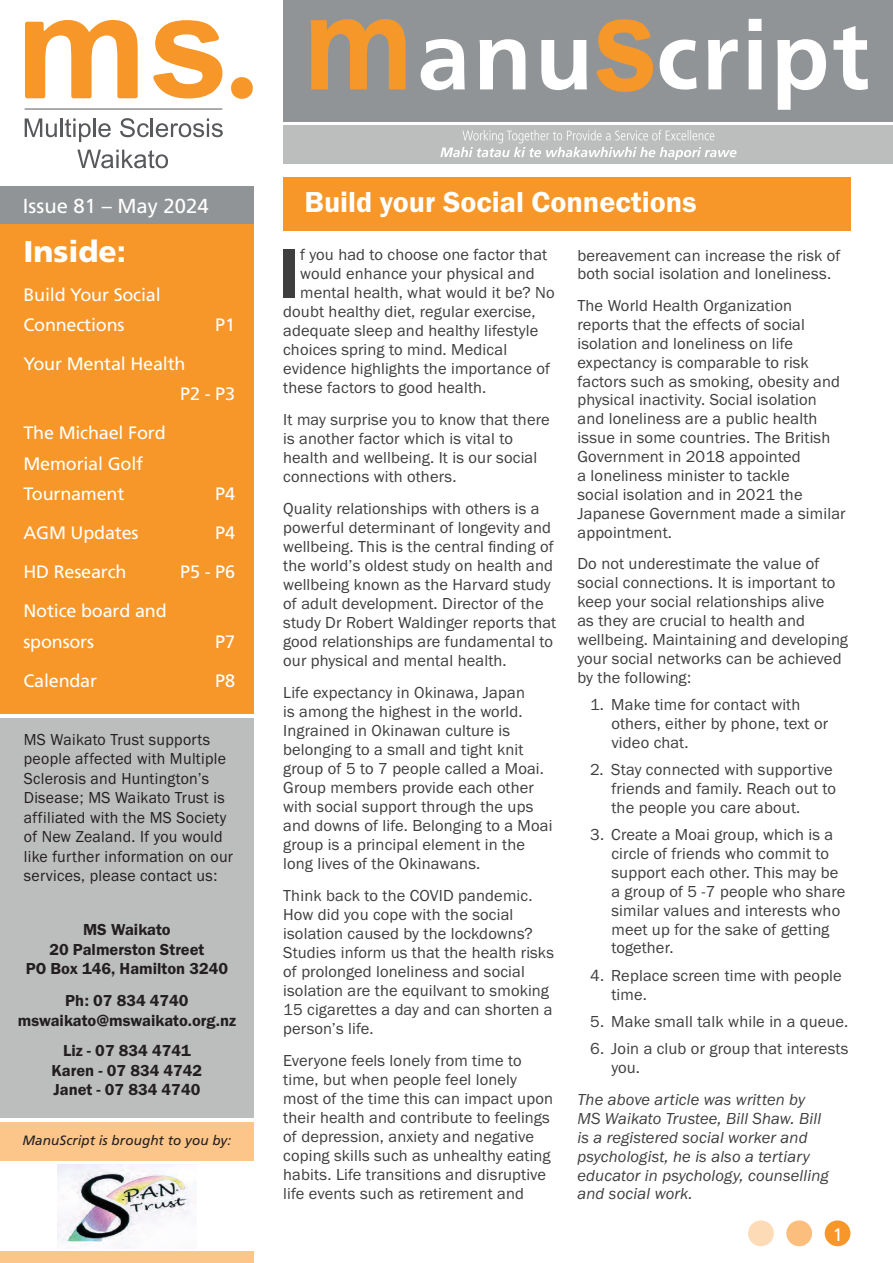
<style>
.page{position:relative;width:893px;height:1263px;background:#fff}
.page>*{position:absolute;margin:0;border:0;box-sizing:border-box;transform-origin:0 0}
.t1{font:700 96px "Frutiger";letter-spacing:.025em;color:#fff}
.t2{font:72.75px "Franklin Gothic URW Dem";color:#3e3e3f}
.t3{font:30px "Franklin Gothic URW Dem";color:#fff}
.t4{font:900 30px "Frutiger LT Std";color:#fff}
.t5{font:20.25px "Frutiger LT Std";color:#fff}
.t6{font:18px/30.5px "Frutiger LT Std";letter-spacing:-.01em;color:#fff}
.t7{font:16.5px/19px "Franklin Gothic URW Boo";letter-spacing:.01em;color:#3e3e3f}
.t8{font:16.5px/19.5px "Franklin Gothic URW Boo";letter-spacing:.02em;color:#231f20;scale:.96 1}
.t9{font:16.5px/18.9px "Franklin Gothic URW Boo Ita";letter-spacing:.01em;color:#3e3e3f}
.t10{font:16.5px/19.8px "Franklin Gothic URW Dem";color:#231f20;text-align:center}
.t11{font:italic 13.5px "Frutiger LT Std";letter-spacing:.005em;color:#231f20}
.s1{font-size:134.4px;color:#f69729}
</style>
<div class="page">
<div style="left:748px;top:1220px;width:26px;height:26px;background:#fddbb7;border-radius:50%"></div>
<div style="left:786px;top:1220px;width:26px;height:26px;background:#fcbe7c;border-radius:50%"></div>
<div style="left:825px;top:1220px;width:25px;height:26px;background:#f79729;border-radius:50%"></div>
<div style="left:283px;top:0;width:610px;height:121px;background:#919496"></div>
<div style="left:0;top:187px;width:254px;height:43px;background:#919496"></div>
<div style="left:0;top:718px;width:254px;height:399px;background:#bcbdbd"></div>
<div style="left:0;top:1122px;width:254px;height:38px;background:#fcc589"></div>
<div style="left:0;top:1252px;width:254px;height:11px;background:#fcc589"></div>
<img style="left:57px;top:1164px;width:140px;height:84px">
<svg style="left:597px;top:19px;width:56px;height:73px"></svg>
<svg style="left:231px;top:77px;width:22px;height:22px"></svg>
<svg style="left:25px;top:20px;width:113px;height:78px"></svg>
<svg style="left:153px;top:20px;width:69px;height:78px"></svg>
<svg style="left:25px;top:118px;width:32px;height:19px"></svg>
<hr style="left:60px;top:118px;width:3px;height:19px;background:#58595c">
<svg style="left:65px;top:118px;width:26px;height:24px"></svg>
<hr style="left:93px;top:118px;width:3px;height:19px;background:#58595c">
<svg style="left:98px;top:123px;width:13px;height:14px"></svg>
<svg style="left:120px;top:118px;width:103px;height:19px"></svg>
<hr style="left:25px;top:109px;width:197px;height:1px;background:#58595c">
<svg style="left:77px;top:150px;width:91px;height:18px"></svg>
<div style="left:283px;top:125px;width:610px;height:39px;background:#bcbdbd"></div>
<svg style="left:440px;top:130px;width:296px;height:30px"></svg>
<div style="left:0;top:225px;width:254px;height:488px;background:#f79729"></div>
<div style="left:283px;top:177px;width:567px;height:53px;background:#f79729"></div>
<p class="t5" style="left:23px;top:194px;width:187px">Issue 81 – May 2024</p>
<h3 class="t4" style="left:23px;top:233px;width:104px">Inside:</h3>
<p class="t6" style="left:23px;top:279px;width:139px">Build Your Social<br>Connections</p>
<p class="t6" style="left:215px;top:310px;width:21px">P1</p>
<p class="t6" style="left:180px;top:349px;width:56px;text-indent:-157px">Your Mental Health<br>P2 - P3</p>
<p class="t6" style="left:23px;top:418px;width:144px">The Michael Ford<br>Memorial Golf<br>Tournament</p>
<p class="t6" style="left:215px;top:479px;width:21px">P4</p>
<p class="t6" style="left:23px;top:518px;width:117px">AGM Updates</p>
<p class="t6" style="left:215px;top:518px;width:21px">P4</p>
<p class="t6" style="left:23px;top:557px;width:105px">HD Research</p>
<p class="t6" style="left:180px;top:557px;width:56px">P5 - P6</p>
<p class="t6" style="left:23px;top:596px;width:145px">Notice board and sponsors</p>
<p class="t6" style="left:215px;top:626px;width:21px">P7</p>
<p class="t6" style="left:23px;top:665px;width:75px">Calendar</p>
<p class="t6" style="left:215px;top:665px;width:21px">P8</p>
<p class="t8" style="left:24px;top:729px;width:219px">MS Waikato Trust supports people affected with Multiple<br>Sclerosis and Huntington’s<br>Disease; MS Waikato Trust is affiliated with the MS Society of New Zealand. If you would like further information on our services, please contact us:</p>
<p class="t10" style="left:26px;top:919px;width:204px">MS Waikato<br>20 Palmerston Street<br>PO Box 146, Hamilton 3240</p>
<p class="t10" style="left:18px;top:990px;width:220px">Ph: 07 834 4740 mswaikato@mswaikato.org.nz</p>
<p class="t10" style="left:52px;top:1040px;width:152px">Liz - 07 834 4741<br>Karen - 07 834 4742<br>Janet - 07 834 4740</p>
<p class="t11" style="left:22px;top:1132px;width:210px">ManuScript is brought to you by:</p>
<h1 class="t1" style="left:303px;top:1px;width:568px"><span class="s1">m</span>anu cript</h1>
<h3 class="t3" style="left:304px;top:184px;width:394px">Build your Social Connections</h3>
<h2 class="t2" style="left:278px;top:229px;width:23px">I</h2>
<p class="t7" style="left:300px;top:245px;width:249px">f you had to choose one factor that</p>
<p class="t7" style="left:300px;top:264px;width:236px">would enhance your physical and</p>
<p class="t7" style="left:300px;top:282px;width:256px">mental health, what would it be? No</p>
<p class="t7" style="left:283px;top:301px;width:254px">doubt healthy diet, regular exercise,</p>
<p class="t7" style="left:283px;top:321px;width:257px">adequate sleep and healthy lifestyle</p>
<p class="t7" style="left:283px;top:340px;width:225px">choices spring to mind. Medical</p>
<p class="t7" style="left:283px;top:359px;width:268px">evidence highlights the importance of</p>
<p class="t7" style="left:283px;top:378px;width:205px">these factors to good health.</p>
<p class="t7" style="left:283px;top:409px;width:268px">It may surprise you to know that there is another factor which is vital to health and wellbeing. It is our social connections with others.</p>
<p class="t7" style="left:283px;top:498px;width:275px">Quality relationships with others is a powerful determinant of longevity and wellbeing. This is the central finding of the world’s oldest study on health and wellbeing known as the Harvard study of adult development. Director of the study Dr Robert Waldinger reports that good relationships are fundamental to our physical and mental health.</p>
<p class="t7" style="left:283px;top:682px;width:271px">Life expectancy in Okinawa, Japan<br>is among the highest in the world.<br>Ingrained in Okinawan culture is belonging to a small and tight knit group of 5 to 7 people called a Moai.<br>Group members provide each other with social support through the ups and downs of life. Belonging to a Moai group is a principal element in the long lives of the Okinawans.</p>
<p class="t7" style="left:283px;top:886px;width:272px">Think back to the COVID pandemic.<br>How did you cope with the social isolation caused by the lockdowns?<br>Studies inform us that the health risks of prolonged loneliness and social isolation are the equilvant to smoking<br>15 cigarettes a day and can shorten a person’s life.</p>
<p class="t7" style="left:283px;top:1051px;width:271px">Everyone feels lonely from time to time, but when people feel lonely most of the time this can impact upon their health and contribute to feelings of depression, anxiety and negative coping skills such as unhealthy eating habits. Life transitions and disruptive life events such as retirement and</p>
<p class="t7" style="left:577px;top:245px;width:265px">bereavement can increase the risk of both social isolation and loneliness.</p>
<p class="t7" style="left:577px;top:296px;width:270px">The World Health Organization reports that the effects of social isolation and loneliness on life expectancy is comparable to risk factors such as smoking, obesity and physical inactivity. Social isolation and loneliness are a public health issue in some countries. The British<br>Government in 2018 appointed<br>a loneliness minister to tackle<br>social isolation and in 2021 the<br>Japanese Government made a similar appointment.</p>
<p class="t7" style="left:577px;top:554px;width:272px">Do not underestimate the value of social connections. It is important to keep your social relationships alive<br>as they are crucial to health and wellbeing. Maintaining and developing your social networks can be achieved by the following:</p>
<p class="t7" style="left:611px;top:695px;width:218px;text-indent:-21px">1. Make time for contact with others, either by phone, text or video chat.</p>
<p class="t7" style="left:611px;top:760px;width:226px;text-indent:-21px">2. Stay connected with supportive friends and family. Reach out to the people you care about.</p>
<p class="t7" style="left:611px;top:825px;width:235px;text-indent:-21px">3. Create a Moai group, which is a circle of friends who commit to support each other. This may be a group of 5 -7 people who share similar values and interests who meet up for the sake of getting together.</p>
<p class="t7" style="left:611px;top:965px;width:232px;text-indent:-21px">4. Replace screen time with people time.</p>
<p class="t7" style="left:590px;top:1012px;width:260px">5. Make small talk while in a queue.</p>
<p class="t7" style="left:611px;top:1039px;width:239px;text-indent:-21px">6. Join a club or group that interests you.</p>
<p class="t9" style="left:577px;top:1090px;width:253px">The above article was written by<br>MS Waikato Trustee, Bill Shaw. Bill is a registered social worker and psychologist, he is also a tertiary educator in psychology, counselling and social work.</p>
<p class="t6" style="left:833px;top:1219px;width:12px">1</p>
</div>
